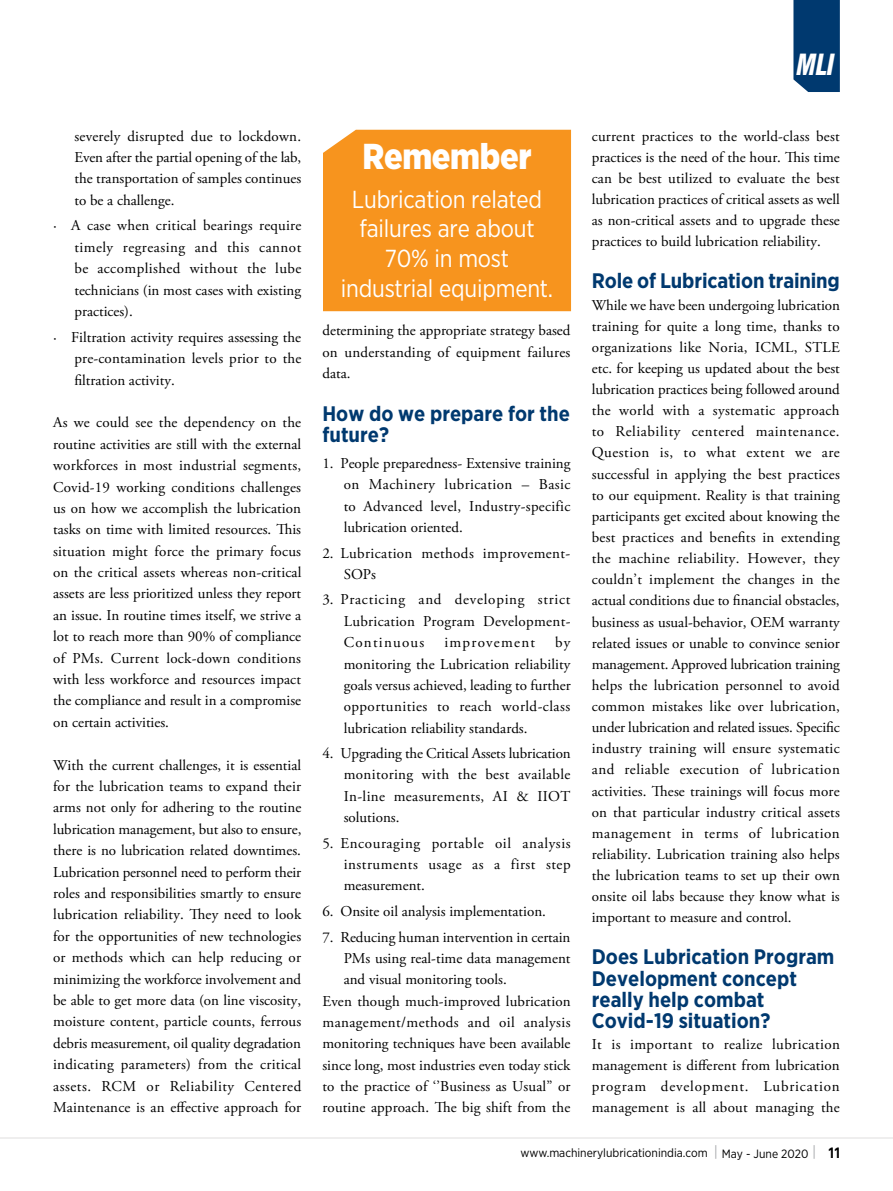
<style>
.page{position:relative;width:893px;height:1191px;background:#fff}
.page>*{position:absolute;margin:0;border:0;box-sizing:border-box;transform-origin:0 0}
.t1{font:900 36px "Gotham Narrow";letter-spacing:-.01em;color:#fff}
.t2{font:italic 900 condensed 28.5px "Swiss 721 BT";color:#fff;scale:.85 1}
.t3{font:24.6px/29.8px "Gotham Narrow";letter-spacing:-.01em;color:#fff;text-align:center}
.t4{font:700 21px/21.1px "Gotham Narrow";color:#00396f}
.t5{font:15px/21.5px "Adobe Garamond Pro";color:#000;text-align:justify}
.t6{font:15px/21.3px "Adobe Garamond Pro";letter-spacing:.025em;color:#000}
.t7{font:15px "Adobe Garamond Pro";letter-spacing:.085em;color:#000}
.t8{font:12px "Gotham Narrow";color:#000}
.s1{font-size:15px;color:#a7a9ac}
.s2{font-family:"Univers LT Std";font-weight:700;font-size:15px}
</style>
<div class="page">
<div style="left:793px;top:0;width:47px;height:92px;background:#00396f"></div>
<div style="left:323px;top:130px;width:248px;height:181px;background:#f7941e"></div>
<h2 class="t2" style="left:797px;top:47px;width:46px">MLI</h2>
<p class="t5" style="left:74px;top:126px;width:228px">severely disrupted due to lockdown.<br>Even after the partial opening of the lab, the transportation of samples continues to be a challenge.</p>
<p class="t5" style="left:74px;top:215px;width:228px;text-indent:-21px">· A case when critical bearings require timely regreasing and this cannot be accomplished without the lube technicians (in most cases with existing practices).</p>
<p class="t5" style="left:74px;top:327px;width:228px;text-indent:-21px">· Filtration activity requires assessing the pre-contamination levels prior to the filtration activity.</p>
<p class="t5" style="left:53px;top:412px;width:250px">As we could see the dependency on the routine activities are still with the external workforces in most industrial segments, Covid-19 working conditions challenges us on how we accomplish the lubrication tasks on time with limited resources. This situation might force the primary focus on the critical assets whereas non-critical assets are less prioritized unless they report an issue. In routine times itself, we strive a lot to reach more than 90% of compliance of PMs. Current lock-down conditions with less workforce and resources impact the compliance and result in a compromise on certain activities.</p>
<p class="t5" style="left:53px;top:754px;width:250px">With the current challenges, it is essential for the lubrication teams to expand their arms not only for adhering to the routine lubrication management, but also to ensure, there is no lubrication related downtimes.<br>Lubrication personnel need to perform their roles and responsibilities smartly to ensure lubrication reliability. They need to look for the opportunities of new technologies or methods which can help reducing or minimizing the workforce involvement and be able to get more data (on line viscosity, moisture content, particle counts, ferrous debris measurement, oil quality degradation indicating parameters) from the critical assets. RCM or Reliability Centered Maintenance is an effective approach for</p>
<h1 class="t1" style="left:362px;top:133px;width:171px">Remember</h1>
<h3 class="t3" style="left:341px;top:183px;width:214px">Lubrication related failures are about<br>70% in most industrial equipment.</h3>
<p class="t5" style="left:322px;top:320px;width:250px">determining the appropriate strategy based on understanding of equipment failures data.</p>
<h3 class="t4" style="left:322px;top:403px;width:249px">How do we prepare for the future?</h3>
<p class="t5" style="left:344px;top:453px;width:228px;text-indent:-21px">1. People preparedness- Extensive training on Machinery lubrication – Basic to Advanced level, Industry-specific lubrication oriented.</p>
<p class="t6" style="left:344px;top:542px;width:228px;text-indent:-21px">2. Lubrication methods improvement-<br>SOPs</p>
<p class="t5" style="left:344px;top:589px;width:228px;text-indent:-21px">3. Practicing and developing strict Lubrication Program Development-Continuous</p>
<p class="t5" style="left:344px;top:632px;width:228px;text-indent:211px">by monitoring the Lubrication reliability goals versus achieved, leading to further opportunities to reach world-class lubrication reliability standards.</p>
<p class="t5" style="left:344px;top:743px;width:228px;text-indent:-21px">4. Upgrading the Critical Assets lubrication monitoring with the best available In-line measurements, AI &amp; IIOT solutions.</p>
<p class="t5" style="left:344px;top:833px;width:228px;text-indent:-21px">5. Encouraging portable oil analysis instruments usage as a first step measurement.</p>
<p class="t5" style="left:322px;top:901px;width:225px">6. Onsite oil analysis implementation.</p>
<p class="t5" style="left:322px;top:926px;width:249px">7. Reducing human intervention in certain</p>
<p class="t5" style="left:344px;top:948px;width:228px">PMs using real-time data management</p>
<p class="t5" style="left:344px;top:969px;width:165px">and visual monitoring tools.</p>
<p class="t5" style="left:322px;top:990px;width:250px">Even though much-improved lubrication</p>
<p class="t6" style="left:322px;top:1012px;width:250px">management/methods and oil analysis</p>
<p class="t5" style="left:322px;top:1033px;width:250px">monitoring techniques have been available</p>
<p class="t5" style="left:322px;top:1054px;width:250px">since long, most industries even today stick</p>
<p class="t5" style="left:322px;top:1076px;width:249px">to the practice of ‘’Business as Usual” or</p>
<p class="t5" style="left:322px;top:1097px;width:249px">routine approach. The big shift from the</p>
<p class="t7" style="left:444px;top:633px;width:92px">improvement</p>
<p class="t5" style="left:592px;top:126px;width:250px">current practices to the world-class best practices is the need of the hour. This time can be best utilized to evaluate the best lubrication practices of critical assets as well as non-critical assets and to upgrade these practices to build lubrication reliability.</p>
<h3 class="t4" style="left:592px;top:270px;width:250px">Role of Lubrication training</h3>
<p class="t5" style="left:592px;top:295px;width:250px">While we have been undergoing lubrication training for quite a long time, thanks to organizations like Noria, ICML, STLE etc. for keeping us updated about the best lubrication practices being followed around the world with a systematic approach to Reliability centered maintenance.<br>Question is, to what extent we are successful in applying the best practices to our equipment. Reality is that training participants get excited about knowing the best practices and benefits in extending the machine reliability. However, they couldn’t implement the changes in the actual conditions due to financial obstacles, business as usual-behavior, OEM warranty related issues or unable to convince senior management. Approved lubrication training helps the lubrication personnel to avoid common mistakes like over lubrication, under lubrication and related issues. Specific industry training will ensure systematic and reliable execution of lubrication activities. These trainings will focus more on that particular industry critical assets management in terms of lubrication reliability. Lubrication training also helps the lubrication teams to set up their own onsite oil labs because they know what is important to measure and control.</p>
<h3 class="t4" style="left:592px;top:946px;width:244px">Does Lubrication Program<br>Development concept really help combat<br>Covid-19 situation?</h3>
<p class="t5" style="left:592px;top:1034px;width:250px">It is important to realize lubrication management is different from lubrication program development. Lubrication management is all about managing the</p>
<p class="t8" style="left:521px;top:1145px;width:322px">www.machinerylubricationindia.com <span class="s1">|</span> May - June 2020 <span class="s1">|</span> <span class="s2">11</span></p>
</div>
